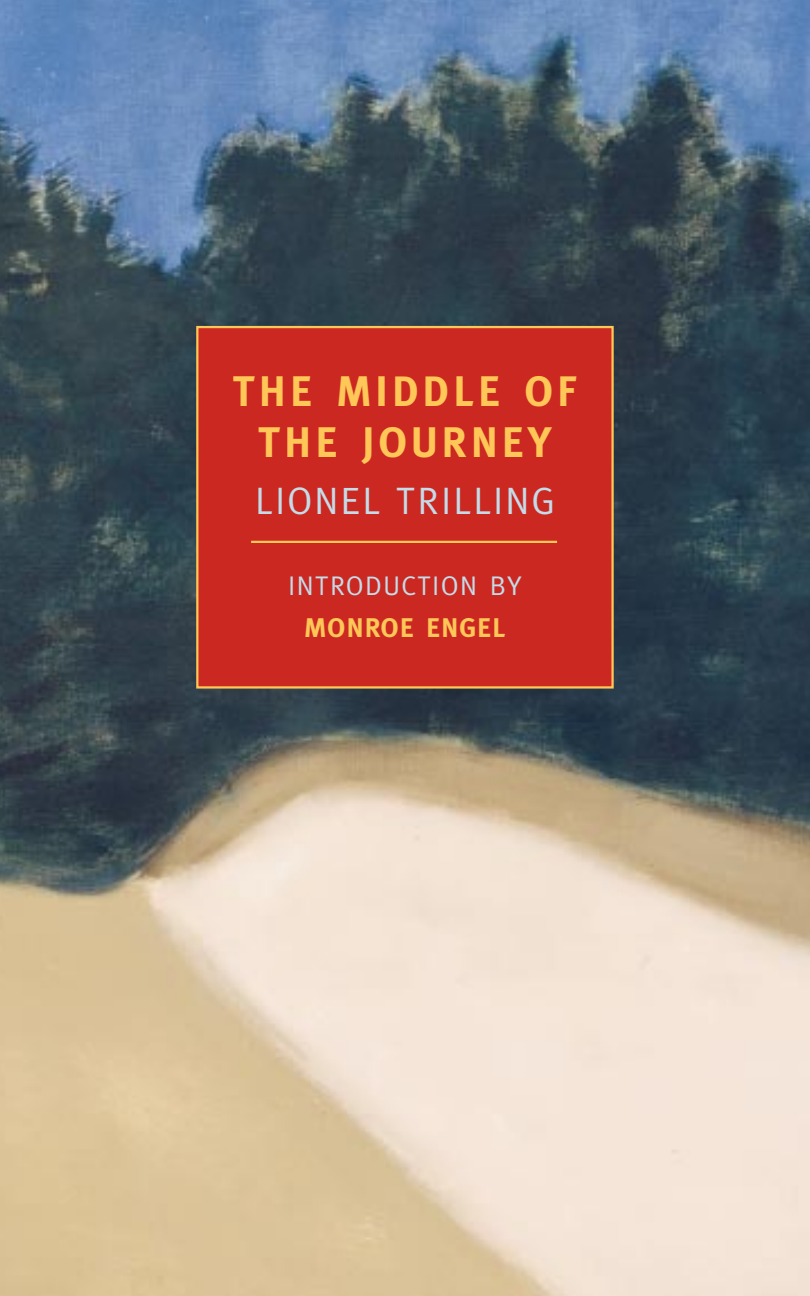
<style>
.page{position:relative;width:810px;height:1296px;background:#fff}
.page>*{position:absolute;margin:0;border:0;box-sizing:border-box;transform-origin:0 0}
.t1{font:700 42.75px/51.3px "Meta";letter-spacing:.105em;color:#fec757;text-align:center}
.t2{font:38.25px "Meta";letter-spacing:.055em;color:#c3dce8}
.t3{font:27px "Meta";letter-spacing:.055em;color:#c3dce8}
.t4{font:700 27px "Meta";letter-spacing:.055em;color:#fec757}
</style>
<div class="page">
<img style="left:0;top:0;width:810px;height:1296px">
<div style="left:195px;top:325px;width:420px;height:365px;background:#cc2822"></div>
<p class="t1" style="left:233px;top:370px;width:345px">THE MIDDLE OF<br>THE JOURNEY</p>
<p class="t2" style="left:255px;top:487px;width:301px">LIONEL TRILLING</p>
<p class="t3" style="left:288px;top:576px;width:235px">INTRODUCTION BY</p>
<p class="t4" style="left:304px;top:618px;width:202px">MONROE ENGEL</p>
</div>
